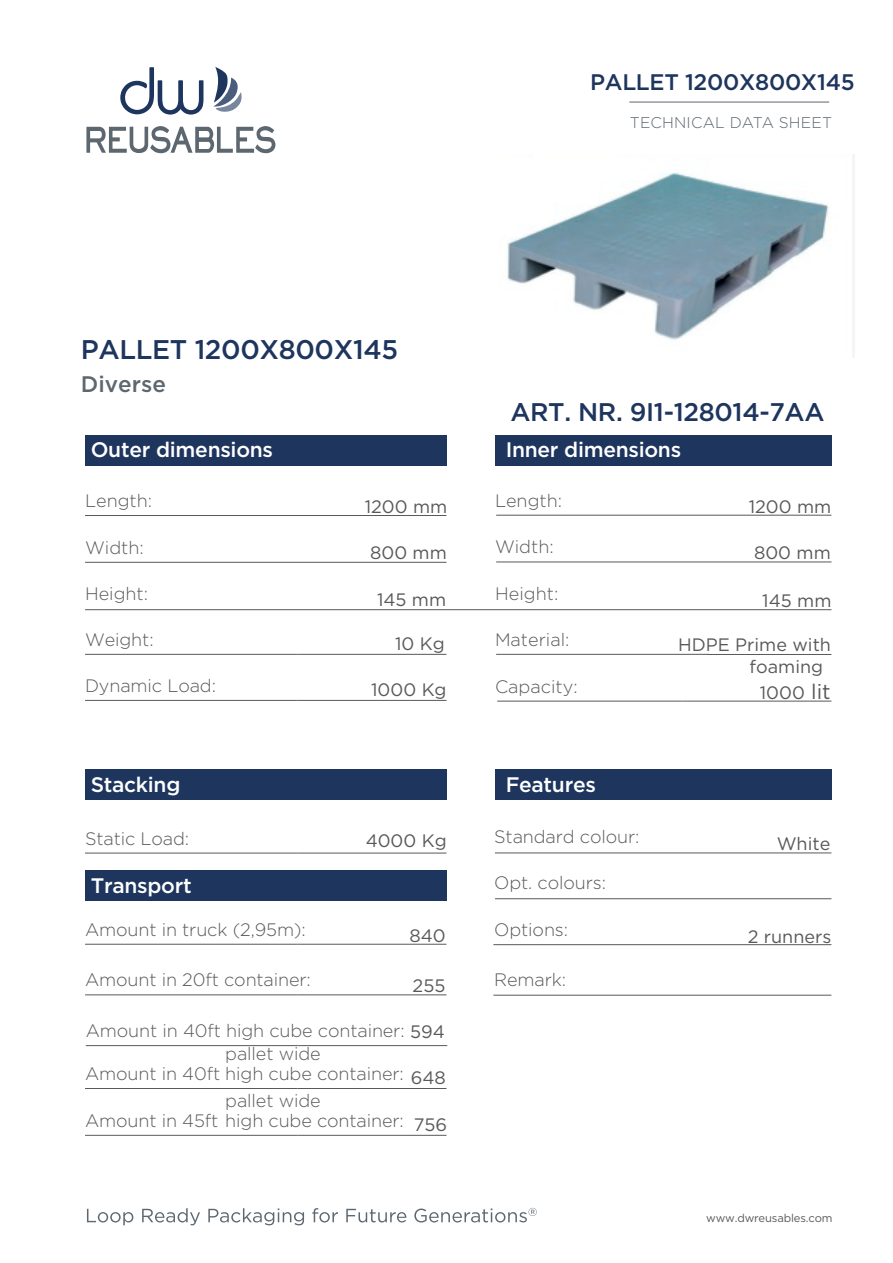
<style>
.page{position:relative;width:893px;height:1263px;background:#fff}
.page>*{position:absolute;margin:0;border:0;box-sizing:border-box;transform-origin:0 0}
.t1{font:500 27px "Gotham";letter-spacing:-.015em;color:#1e355e}
.t2{font:500 25.5px "Gotham";letter-spacing:-.015em;color:#1e355e}
.t3{font:500 22.5px "Gotham";letter-spacing:-.015em;color:#1e355e}
.t4{font:500 22.5px "Gotham";color:#5d6770}
.t5{font:500 21px "Gotham";letter-spacing:-.015em;color:#fff}
.t6{font:300 18px "Gotham";letter-spacing:-.005em;color:#58595b}
.t7{font:18px/21.6px "Gotham";color:#58595b}
.t8{font:300 15.6px "Gotham";letter-spacing:.015em;color:#5d6770}
.t9{font:11.25px "Gotham";letter-spacing:-.015em;color:#58595b}
.s1{font-weight:400}
.s2{font-size:21px}
</style>
<div class="page">
<hr style="left:629px;top:102px;width:200px;height:1px;background:#5d6770">
<hr style="left:85px;top:515px;width:361px;height:1px;background:#58595b">
<hr style="left:496px;top:515px;width:335px;height:1px;background:#58595b">
<hr style="left:85px;top:562px;width:361px;height:1px;background:#58595b">
<hr style="left:496px;top:562px;width:335px;height:1px;background:#58595b">
<hr style="left:85px;top:654px;width:213px;height:1px;background:#58595b">
<hr style="left:298px;top:654px;width:148px;height:1px;background:#58595b">
<hr style="left:497px;top:701px;width:186px;height:1px;background:#58595b">
<hr style="left:683px;top:701px;width:148px;height:1px;background:#58595b">
<hr style="left:496px;top:654px;width:213px;height:1px;background:#58595b">
<hr style="left:708px;top:654px;width:123px;height:1px;background:#58595b">
<hr style="left:495px;top:853px;width:336px;height:1px;background:#58595b">
<hr style="left:85px;top:700px;width:213px;height:1px;background:#58595b">
<hr style="left:298px;top:700px;width:148px;height:1px;background:#58595b">
<hr style="left:85px;top:853px;width:213px;height:1px;background:#58595b">
<hr style="left:298px;top:853px;width:148px;height:1px;background:#58595b">
<hr style="left:85px;top:944px;width:213px;height:1px;background:#58595b">
<hr style="left:298px;top:944px;width:148px;height:1px;background:#58595b">
<hr style="left:85px;top:994px;width:213px;height:1px;background:#58595b">
<hr style="left:298px;top:994px;width:148px;height:1px;background:#58595b">
<hr style="left:86px;top:1045px;width:212px;height:1px;background:#58595b">
<hr style="left:298px;top:1045px;width:149px;height:1px;background:#58595b">
<hr style="left:85px;top:1088px;width:213px;height:1px;background:#58595b">
<hr style="left:298px;top:1088px;width:148px;height:1px;background:#58595b">
<hr style="left:85px;top:1135px;width:213px;height:1px;background:#58595b">
<hr style="left:298px;top:1135px;width:148px;height:1px;background:#58595b">
<svg style="left:86px;top:126px;width:189px;height:27px"></svg>
<svg style="left:213px;top:67px;width:29px;height:45px"></svg>
<svg style="left:120px;top:67px;width:83px;height:48px"></svg>
<svg style="left:87px;top:1209px;width:46px;height:16px"></svg>
<svg style="left:142px;top:1208px;width:58px;height:17px"></svg>
<svg style="left:208px;top:1208px;width:96px;height:17px"></svg>
<svg style="left:312px;top:1208px;width:26px;height:14px"></svg>
<svg style="left:346px;top:1209px;width:60px;height:13px"></svg>
<svg style="left:414px;top:1208px;width:123px;height:14px"></svg>
<hr style="left:495px;top:898px;width:336px;height:1px;background:#58595b">
<hr style="left:85px;top:609px;width:746px;height:1px;background:#58595b">
<div style="left:85px;top:435px;width:361px;height:31px;background:#1e355e"></div>
<div style="left:85px;top:769px;width:361px;height:31px;background:#1e355e"></div>
<div style="left:85px;top:870px;width:361px;height:31px;background:#1e355e"></div>
<div style="left:495px;top:769px;width:336px;height:31px;background:#1e355e"></div>
<div style="left:495px;top:435px;width:336px;height:31px;background:#1e355e"></div>
<hr style="left:493px;top:944px;width:338px;height:1px;background:#58595b">
<hr style="left:493px;top:995px;width:338px;height:1px;background:#58595b">
<img style="left:507px;top:155px;width:347px;height:203px">
<p class="t3" style="left:590px;top:69px;width:266px">PALLET 1200X800X145</p>
<h1 class="t1" style="left:81px;top:334px;width:319px">PALLET 1200X800X145</h1>
<p class="t4" style="left:81px;top:371px;width:87px">Diverse</p>
<p class="t5" style="left:91px;top:438px;width:184px">Outer dimensions</p>
<p class="t8" style="left:630px;top:114px;width:204px">TECHNICAL DATA SHEET</p>
<h2 class="t2" style="left:510px;top:398px;width:316px">ART. NR. 9I1-128014-7AA</h2>
<p class="t5" style="left:506px;top:438px;width:177px">Inner dimensions</p>
<p class="t6" style="left:85px;top:491px;width:69px">Length:</p>
<p class="t6" style="left:85px;top:538px;width:60px">Width:</p>
<p class="t7" style="left:370px;top:542px;width:78px">800 mm</p>
<p class="t7" style="left:365px;top:496px;width:84px">1200 mm</p>
<p class="t6" style="left:495px;top:490px;width:69px">Length:</p>
<p class="t6" style="left:495px;top:537px;width:60px">Width:</p>
<p class="t6" style="left:85px;top:584px;width:65px">Height:</p>
<p class="t6" style="left:495px;top:584px;width:65px">Height:</p>
<p class="t7" style="left:377px;top:589px;width:71px">145 mm</p>
<p class="t6" style="left:85px;top:630px;width:70px">Weight:</p>
<p class="t7" style="left:395px;top:633px;width:51px">10 Kg</p>
<p class="t6" style="left:85px;top:676px;width:132px">Dynamic Load:</p>
<p class="t7" style="left:371px;top:679px;width:77px">1000 Kg</p>
<p class="t5" style="left:91px;top:772px;width:91px">Stacking</p>
<p class="t6" style="left:85px;top:828px;width:106px">Static Load:</p>
<p class="t7" style="left:366px;top:830px;width:82px">4000 Kg</p>
<p class="t5" style="left:91px;top:873px;width:102px">Transport</p>
<p class="t6" style="left:85px;top:919px;width:222px">Amount in truck (2,95m):</p>
<p class="t7" style="left:409px;top:925px;width:38px">840</p>
<p class="t6" style="left:85px;top:970px;width:227px">Amount in 20ft container:</p>
<p class="t7" style="left:413px;top:975px;width:34px">255</p>
<p class="t6" style="left:86px;top:1021px;width:361px">Amount in 40ft high cube container: <span class="s1">594</span></p>
<p class="t6" style="left:85px;top:1063px;width:320px">Amount in 40ft high cube container:</p>
<p class="t6" style="left:225px;top:1043px;width:97px">pallet wide</p>
<p class="t7" style="left:411px;top:1067px;width:37px">648</p>
<p class="t7" style="left:414px;top:1113px;width:35px">756</p>
<p class="t6" style="left:225px;top:1091px;width:97px">pallet wide</p>
<p class="t6" style="left:85px;top:1111px;width:320px">Amount in 45ft high cube container:</p>
<p class="t6" style="left:495px;top:630px;width:76px">Material:</p>
<p class="t6" style="left:495px;top:676px;width:84px">Capacity:</p>
<p class="t5" style="left:506px;top:772px;width:92px">Features</p>
<p class="t6" style="left:494px;top:827px;width:147px">Standard colour:</p>
<p class="t6" style="left:494px;top:872px;width:113px">Opt. colours:</p>
<p class="t6" style="left:494px;top:920px;width:75px">Options:</p>
<p class="t6" style="left:494px;top:970px;width:73px">Remark:</p>
<p class="t7" style="left:749px;top:496px;width:84px">1200 mm</p>
<p class="t7" style="left:754px;top:542px;width:78px">800 mm</p>
<p class="t7" style="left:762px;top:590px;width:71px">145 mm</p>
<p class="t7" style="left:750px;top:634px;width:83px;text-indent:-72px">HDPE Prime with foaming</p>
<p class="t7" style="left:760px;top:682px;width:72px">1000 <span class="s2">lit</span></p>
<p class="t7" style="left:777px;top:833px;width:55px">White</p>
<p class="t7" style="left:748px;top:926px;width:85px">2 runners</p>
<p class="t9" style="left:706px;top:1211px;width:128px">www.dwreusables.com</p>
</div>
